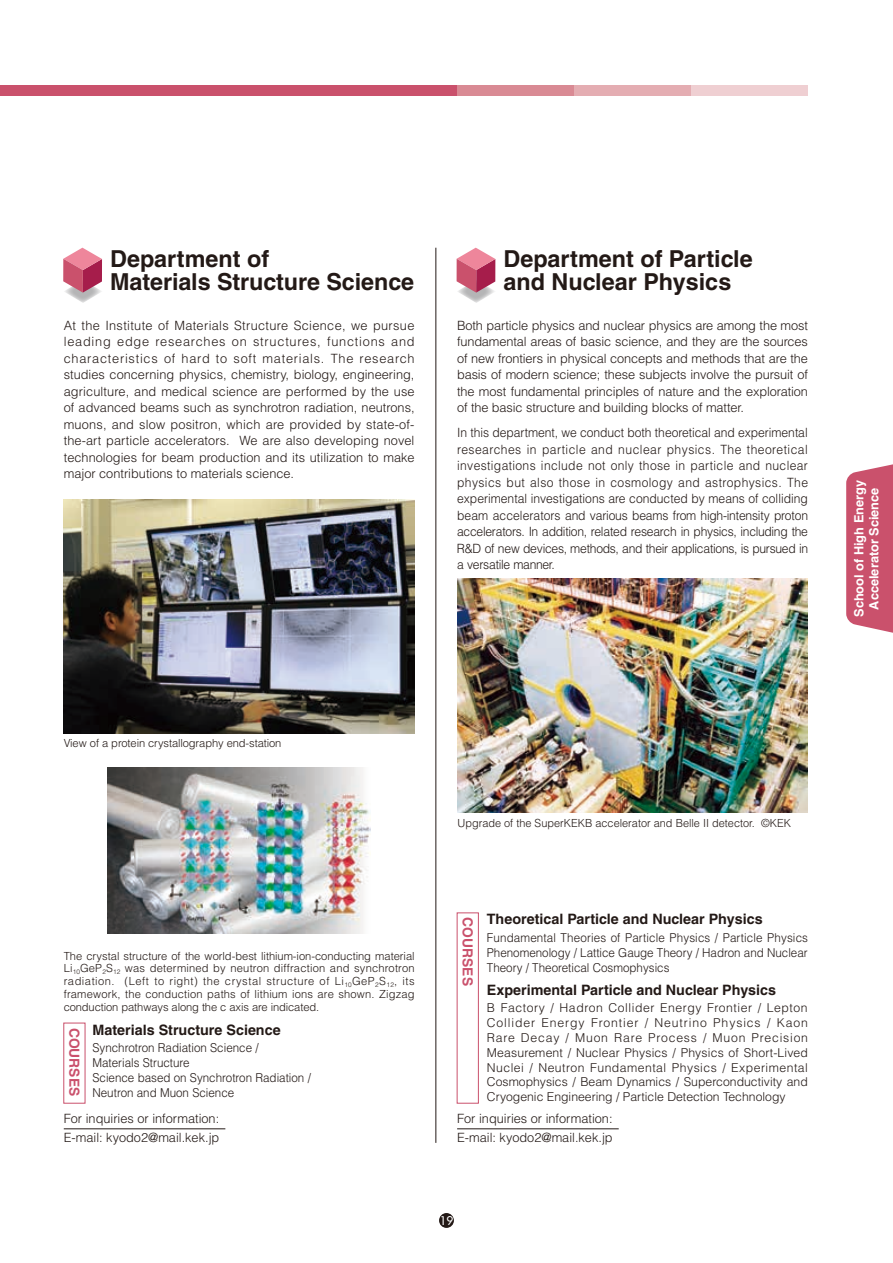
<style>
.page{position:relative;width:893px;height:1263px;background:#fff}
.page>*{position:absolute;margin:0;border:0;box-sizing:border-box;transform-origin:0 0}
.t1{font:700 23.4px/23.4px "Helvetica";color:#231916}
.t2{font:700 14.4px "Helvetica";color:#231916}
.t3{font:700 13.8px "Helvetica";color:#ca516c}
.t4{font:300 12.75px/16.5px "Helvetica";color:#231916}
.t5{font:300 12.75px/16.5px "Helvetica";color:#231916;text-align:justify;scale:.95 1}
.t6{font:700 12.75px/14.9px "Helvetica";color:#fff;text-align:center}
.t7{font:300 12.15px/14.9px "Helvetica";color:#231916;text-align:justify}
.t8{font:300 12.15px/14.9px "Helvetica";color:#231916;scale:.95 1}
.t9{font:11.7px "Futura";color:#fff}
.t10{font:300 11.1px/12.8px "Helvetica";letter-spacing:-.005em;color:#231916;text-align:justify}
</style>
<div class="page">
<hr style="left:64px;top:1128px;width:161px;height:1px;background:#231916">
<hr style="left:457px;top:1128px;width:162px;height:1px;background:#231916">
<div style="left:0;top:85px;width:91px;height:11px;background:#ca516c"></div>
<div style="left:51px;top:85px;width:491px;height:11px;background:#ca516c"></div>
<div style="left:457px;top:85px;width:117px;height:11px;background:#d98a94"></div>
<div style="left:574px;top:85px;width:117px;height:11px;background:#e4adb2"></div>
<div style="left:691px;top:85px;width:117px;height:11px;background:#efcfd2"></div>
<img style="left:64px;top:500px;width:351px;height:233px">
<img style="left:108px;top:767px;width:263px;height:166px">
<svg style="left:63px;top:248px;width:39px;height:55px"></svg>
<svg style="left:457px;top:248px;width:39px;height:55px"></svg>
<hr style="left:436px;top:248px;width:1px;height:895px;background:#231916">
<div style="left:63px;top:1023px;width:22px;height:80px;border:1px solid #ca516c"></div>
<div style="left:457px;top:912px;width:22px;height:191px;border:1px solid #ca516c"></div>
<img style="left:457px;top:578px;width:350px;height:234px">
<div style="left:439px;top:1213px;width:15px;height:15px;background:#231916;border-radius:50%"></div>
<svg style="left:846px;top:464px;width:47px;height:169px;background:#cd5d76"></svg>
<h1 class="t1" style="left:110px;top:246px;width:306px">Department of<br>Materials Structure Science</h1>
<h1 class="t1" style="left:503px;top:246px;width:251px">Department of Particle and Nuclear Physics</h1>
<p class="t4" style="left:64px;top:317px;width:352px;text-align:justify">At the Institute of Materials Structure Science, we pursue leading edge researches on structures, functions and characteristics of hard to soft materials. The research studies concerning physics, chemistry, biology, engineering, agriculture, and medical science are performed by the use of advanced beams such as synchrotron radiation, neutrons, muons, and slow positron, which are provided by state-of&shy;the-art particle accelerators. We are also developing novel technologies for beam production and its utilization to make major contributions to materials science.</p>
<p class="t4" style="left:457px;top:317px;width:352px;text-align:justify">Both particle physics and nuclear physics are among the most fundamental areas of basic science, and they are the sources of new frontiers in physical concepts and methods that are the basis of modern science; these subjects involve the pursuit of the most fundamental principles of nature and the exploration of the basic structure and building blocks of matter.</p>
<p class="t5" style="left:457px;top:424px;width:371px">In this department, we conduct both theoretical and experimental researches in particle and nuclear physics. The theoretical investigations include not only those in particle and nuclear physics but also those in cosmology and astrophysics. The experimental investigations are conducted by means of colliding beam accelerators and various beams from high-intensity proton accelerators. In addition, related research in physics, including the R&amp;D of new devices, methods, and their applications, is pursued in a versatile manner.</p>
<p class="t6" style="left:851px;top:617px;width:138px;rotate:-90deg">School of High Energy<br>Accelerator Science</p>
<p class="t10" style="left:64px;top:737px;width:219px">View of a protein crystallography end-station</p>
<p class="t10" style="left:64px;top:949px;width:352px">The crystal structure of the world-best lithium-ion-conducting material Li<sub>10</sub>GeP<sub>2</sub>S<sub>12</sub> was determined by neutron diffraction and synchrotron radiation. (Left to right) the crystal structure of Li<sub>10</sub>GeP<sub>2</sub>S<sub>12</sub>, its framework, the conduction paths of lithium ions are shown. Zigzag conduction pathways along the c axis are indicated.</p>
<p class="t3" style="left:83px;top:1027px;width:70px;rotate:90deg">COURSES</p>
<p class="t2" style="left:92px;top:1021px;width:190px">Materials Structure Science</p>
<p class="t8" style="left:92px;top:1040px;width:231px">Synchrotron Radiation Science /<br>Materials Structure<br>Science based on Synchrotron Radiation /<br>Neutron and Muon Science</p>
<p class="t10" style="left:457px;top:816px;width:335px">Upgrade of the SuperKEKB accelerator and Belle II detector. ©KEK</p>
<p class="t3" style="left:476px;top:917px;width:70px;rotate:90deg">COURSES</p>
<p class="t2" style="left:487px;top:911px;width:277px">Theoretical Particle and Nuclear Physics</p>
<p class="t8" style="left:487px;top:930px;width:340px;text-align:justify">Fundamental Theories of Particle Physics / Particle Physics Phenomenology / Lattice Gauge Theory / Hadron and Nuclear Theory / Theoretical Cosmophysics</p>
<p class="t2" style="left:487px;top:981px;width:291px">Experimental Particle and Nuclear Physics</p>
<p class="t7" style="left:487px;top:1000px;width:323px">B Factory / Hadron Collider Energy Frontier / Lepton Collider Energy Frontier / Neutrino Physics / Kaon Rare Decay / Muon Rare Process / Muon Precision Measurement / Nuclear Physics / Physics of Short-Lived Nuclei / Neutron Fundamental Physics / Experimental Cosmophysics / Beam Dynamics / Superconductivity and Cryogenic Engineering / Particle Detection Technology</p>
<p class="t4" style="left:64px;top:1108px;width:157px;line-height:19.2px">For inquiries or information:<br>E-mail: kyodo2@mail.kek.jp</p>
<p class="t4" style="left:457px;top:1108px;width:157px;line-height:19.2px">For inquiries or information:<br>E-mail: kyodo2@mail.kek.jp</p>
<p class="t9" style="left:440px;top:1213px;width:15px">19</p>
</div>
